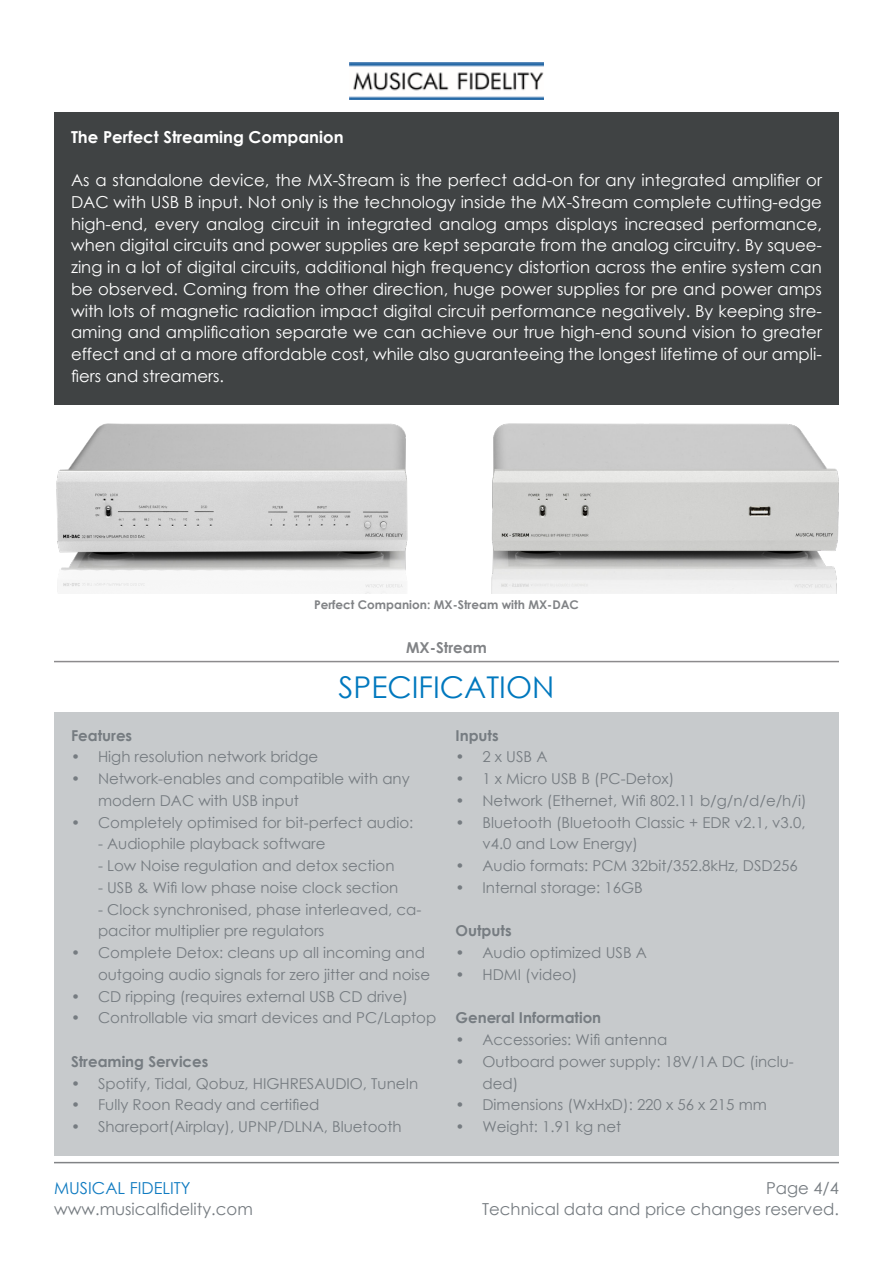
<style>
.page{position:relative;width:893px;height:1263px;background:#fff}
.page>*{position:absolute;margin:0;border:0;box-sizing:border-box;transform-origin:0 0}
.t1{font:30px "Century Gothic";color:#0078be}
.t2{font:16.5px/21.8px "Century Gothic";color:#fff;text-align:justify}
.t3{font:16.5px/21px "Century Gothic";color:#767c81;text-align:right}
.t4{font:700 16.5px "Century Gothic";color:#fff}
.t5{font:16.5px "Century Gothic";color:#107bc1}
.t6{font:15px/21.8px "Century Gothic";color:#767c81}
.t7{font:700 15px "Century Gothic";color:#767c81}
.t8{font:700 15px "Century Gothic";color:#818386}
.t9{font:700 12px "Century Gothic";color:#818386}
</style>
<div class="page">
<hr style="left:54px;top:1162px;width:785px;height:1px;background:#818386">
<img style="left:350px;top:63px;width:193px;height:37px">
<div style="left:54px;top:712px;width:785px;height:443px;background:#c7cacc"></div>
<hr style="left:54px;top:661px;width:785px;height:1px;background:#8c8b8d">
<div style="left:54px;top:113px;width:785px;height:292px;background:#404344"></div>
<img style="left:56px;top:423px;width:783px;height:171px">
<p class="t4" style="left:71px;top:124px;width:274px">The Perfect Streaming Companion</p>
<p class="t2" style="left:71px;top:169px;width:752px">As a standalone device, the MX-Stream is the perfect add-on for any integrated amplifier or DAC with USB B input. Not only is the technology inside the MX-Stream complete cutting-edge high-end, every analog circuit in integrated analog amps displays increased performance, when digital circuits and power supplies are kept separate from the analog circuitry. By squee&shy;zing in a lot of digital circuits, additional high frequency distortion across the entire system can be observed. Coming from the other direction, huge power supplies for pre and power amps with lots of magnetic radiation impact digital circuit performance negatively. By keeping stre&shy;aming and amplification separate we can achieve our true high-end sound vision to greater effect and at a more affordable cost, while also guaranteeing the longest lifetime of our ampli&shy;fiers and streamers.</p>
<p class="t9" style="left:314px;top:596px;width:266px">Perfect Companion: MX-Stream with MX-DAC</p>
<p class="t8" style="left:406px;top:636px;width:82px">MX-Stream</p>
<p class="t1" style="left:339px;top:666px;width:217px">SPECIFICATION</p>
<p class="t7" style="left:71px;top:724px;width:63px">Features</p>
<p class="t6" style="left:71px;top:746px;width:249px">• High resolution network bridge</p>
<p class="t6" style="left:98px;top:767px;width:313px;text-indent:-27px">• Network-enables and compatible with any modern DAC with USB input</p>
<p class="t6" style="left:71px;top:811px;width:344px">• Completely optimised for bit-perfect audio:</p>
<p class="t6" style="left:98px;top:833px;width:229px">- Audiophile playback software</p>
<p class="t6" style="left:98px;top:854px;width:298px">- Low Noise regulation and detox section</p>
<p class="t6" style="left:98px;top:876px;width:302px">- USB &amp; Wifi low phase noise clock section</p>
<p class="t6" style="left:98px;top:898px;width:325px">- Clock synchronised, phase interleaved, ca&shy;pacitor multiplier pre regulators</p>
<p class="t6" style="left:98px;top:941px;width:334px;text-indent:-27px">• Complete Detox: cleans up all incoming and outgoing audio signals for zero jitter and noise</p>
<p class="t6" style="left:71px;top:985px;width:339px">• CD ripping (requires external USB CD drive)</p>
<p class="t6" style="left:71px;top:1007px;width:367px">• Controllable via smart devices and PC/Laptop</p>
<p class="t7" style="left:71px;top:1050px;width:139px">Streaming Services</p>
<p class="t6" style="left:71px;top:1072px;width:349px">• Spotify, Tidal, Qobuz, HIGHRESAUDIO, TuneIn</p>
<p class="t6" style="left:71px;top:1094px;width:250px">• Fully Roon Ready and certified</p>
<p class="t6" style="left:71px;top:1115px;width:332px">• Shareport(Airplay), UPNP/DLNA, Bluetooth</p>
<p class="t5" style="left:54px;top:1176px;width:138px">MUSICAL FIDELITY</p>
<p class="t3" style="left:54px;top:1198px;width:200px">www.musicalfidelity.com</p>
<p class="t7" style="left:455px;top:724px;width:45px">Inputs</p>
<p class="t6" style="left:455px;top:746px;width:93px">• 2 x USB A</p>
<p class="t6" style="left:455px;top:767px;width:220px">• 1 x Micro USB B (PC-Detox)</p>
<p class="t6" style="left:455px;top:789px;width:353px">• Network (Ethernet, Wifi 802.11 b/g/n/d/e/h/i)</p>
<p class="t6" style="left:482px;top:811px;width:325px;text-indent:-27px">• Bluetooth (Bluetooth Classic + EDR v2.1, v3.0, v4.0 and Low Energy)</p>
<p class="t6" style="left:455px;top:854px;width:344px">• Audio formats: PCM 32bit/352.8kHz, DSD256</p>
<p class="t6" style="left:455px;top:876px;width:189px">• Internal storage: 16GB</p>
<p class="t7" style="left:455px;top:919px;width:58px">Outputs</p>
<p class="t6" style="left:455px;top:941px;width:193px">• Audio optimized USB A</p>
<p class="t6" style="left:455px;top:963px;width:123px">• HDMI (video)</p>
<p class="t7" style="left:455px;top:1006px;width:147px">General Information</p>
<p class="t6" style="left:455px;top:1028px;width:213px">• Accessories: Wifi antenna</p>
<p class="t6" style="left:482px;top:1050px;width:313px;text-indent:-27px">• Outboard power supply: 18V/1A DC (inclu&shy;ded)</p>
<p class="t6" style="left:455px;top:1094px;width:313px">• Dimensions (WxHxD): 220 x 56 x 215 mm</p>
<p class="t6" style="left:455px;top:1115px;width:167px">• Weight: 1.91 kg net</p>
<p class="t3" style="left:482px;top:1177px;width:358px">Page 4/4<br>Technical data and price changes reserved.</p>
</div>
